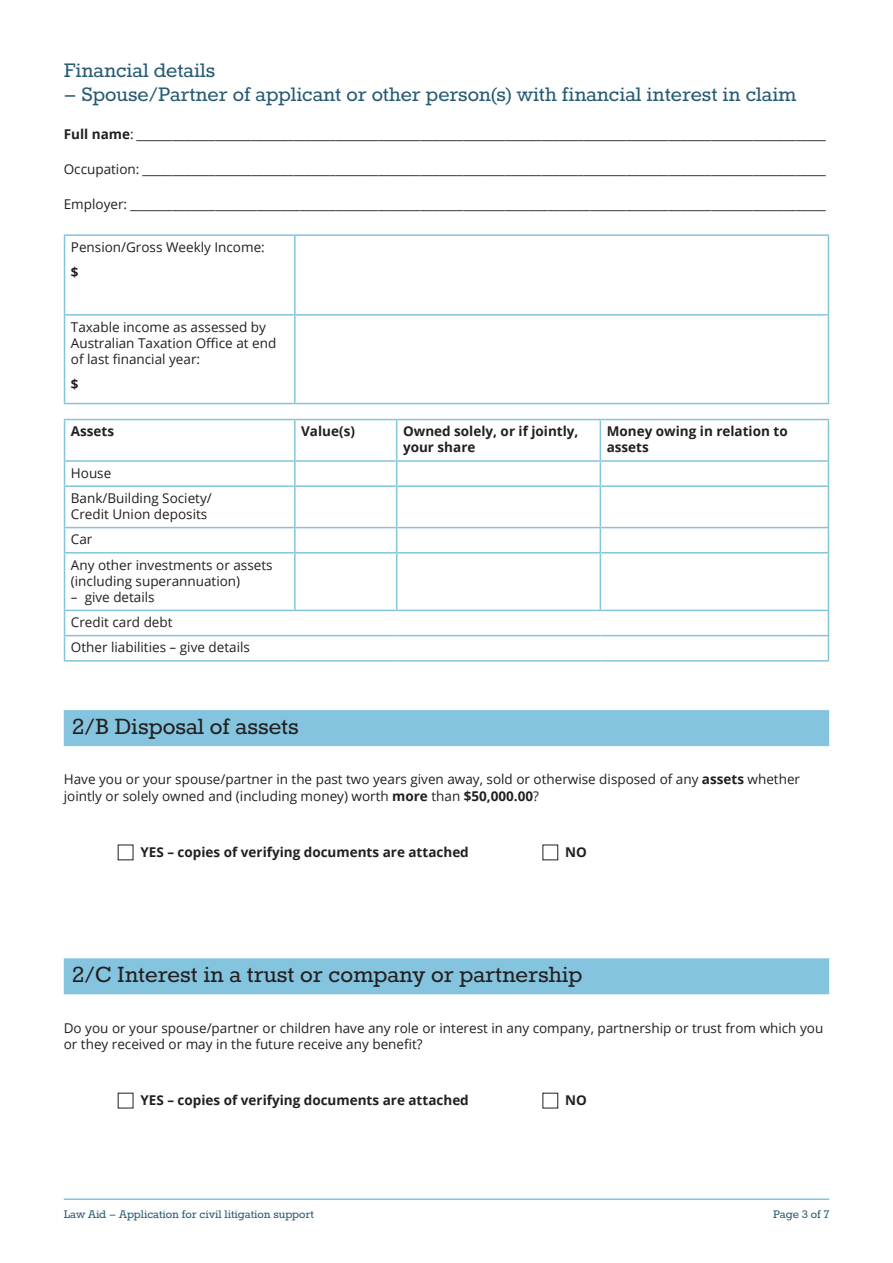
<style>
.page{position:relative;width:893px;height:1263px;background:#fff}
.page>*{position:absolute;margin:0;border:0;box-sizing:border-box;transform-origin:0 0}
.section_heading{font:27px "Rokkitt";color:#231f20}
.subhead{font:24px "Rokkitt";color:#265b73}
.body_copy{font:13.5px/16.2px "Open Sans";color:#231f20}
.body_copy-2{font:700 13.5px/16.2px "Open Sans";color:#231f20}
.t1{font:13.5px "Rokkitt";color:#265b73}
.s1{font-weight:700}
</style>
<div class="page">
<hr style="left:64px;top:1198px;width:765px;height:2px;background:#84c4de">
<div style="left:64px;top:710px;width:765px;height:36px;background:#84c4de"></div>
<div style="left:64px;top:958px;width:765px;height:36px;background:#84c4de"></div>
<hr style="left:64px;top:234px;width:231px;height:2px;background:#84c4de">
<hr style="left:64px;top:236px;width:1px;height:78px;background:#84c4de">
<hr style="left:295px;top:234px;width:534px;height:2px;background:#84c4de">
<hr style="left:294px;top:236px;width:2px;height:78px;background:#84c4de">
<hr style="left:828px;top:236px;width:1px;height:78px;background:#84c4de">
<hr style="left:64px;top:314px;width:231px;height:2px;background:#84c4de">
<hr style="left:64px;top:316px;width:1px;height:87px;background:#84c4de">
<hr style="left:295px;top:314px;width:534px;height:2px;background:#84c4de">
<hr style="left:294px;top:316px;width:2px;height:87px;background:#84c4de">
<hr style="left:828px;top:316px;width:1px;height:87px;background:#84c4de">
<hr style="left:64px;top:403px;width:231px;height:1px;background:#84c4de">
<hr style="left:295px;top:403px;width:534px;height:1px;background:#84c4de">
<hr style="left:64px;top:419px;width:231px;height:1px;background:#84c4de">
<hr style="left:64px;top:420px;width:1px;height:40px;background:#84c4de">
<hr style="left:295px;top:419px;width:102px;height:1px;background:#84c4de">
<hr style="left:294px;top:420px;width:2px;height:40px;background:#84c4de">
<hr style="left:397px;top:419px;width:203px;height:1px;background:#84c4de">
<hr style="left:396px;top:420px;width:1px;height:40px;background:#84c4de">
<hr style="left:600px;top:419px;width:229px;height:1px;background:#84c4de">
<hr style="left:600px;top:420px;width:1px;height:40px;background:#84c4de">
<hr style="left:828px;top:420px;width:1px;height:40px;background:#84c4de">
<hr style="left:64px;top:460px;width:231px;height:2px;background:#84c4de">
<svg style="left:64px;top:462px;width:1px;height:23px"></svg>
<hr style="left:295px;top:460px;width:102px;height:2px;background:#84c4de">
<hr style="left:294px;top:462px;width:2px;height:23px;background:#84c4de">
<hr style="left:397px;top:460px;width:203px;height:2px;background:#84c4de">
<svg style="left:396px;top:462px;width:1px;height:23px"></svg>
<hr style="left:600px;top:460px;width:229px;height:2px;background:#84c4de">
<svg style="left:600px;top:462px;width:1px;height:23px"></svg>
<svg style="left:828px;top:462px;width:1px;height:23px"></svg>
<hr style="left:64px;top:485px;width:231px;height:2px;background:#84c4de">
<hr style="left:64px;top:487px;width:1px;height:40px;background:#84c4de">
<hr style="left:295px;top:485px;width:102px;height:2px;background:#84c4de">
<hr style="left:294px;top:487px;width:2px;height:40px;background:#84c4de">
<hr style="left:397px;top:485px;width:203px;height:2px;background:#84c4de">
<hr style="left:396px;top:487px;width:1px;height:40px;background:#84c4de">
<hr style="left:600px;top:485px;width:229px;height:2px;background:#84c4de">
<hr style="left:600px;top:487px;width:1px;height:40px;background:#84c4de">
<hr style="left:828px;top:487px;width:1px;height:40px;background:#84c4de">
<hr style="left:64px;top:527px;width:231px;height:1px;background:#84c4de">
<svg style="left:64px;top:528px;width:1px;height:24px"></svg>
<hr style="left:295px;top:527px;width:102px;height:1px;background:#84c4de">
<hr style="left:294px;top:528px;width:2px;height:24px;background:#84c4de">
<hr style="left:397px;top:527px;width:203px;height:1px;background:#84c4de">
<svg style="left:396px;top:528px;width:1px;height:24px"></svg>
<hr style="left:600px;top:527px;width:229px;height:1px;background:#84c4de">
<svg style="left:600px;top:528px;width:1px;height:24px"></svg>
<svg style="left:828px;top:528px;width:1px;height:24px"></svg>
<hr style="left:64px;top:552px;width:231px;height:1px;background:#84c4de">
<hr style="left:64px;top:553px;width:1px;height:57px;background:#84c4de">
<hr style="left:295px;top:552px;width:102px;height:1px;background:#84c4de">
<hr style="left:294px;top:553px;width:2px;height:57px;background:#84c4de">
<hr style="left:397px;top:552px;width:203px;height:1px;background:#84c4de">
<hr style="left:396px;top:553px;width:1px;height:57px;background:#84c4de">
<hr style="left:600px;top:552px;width:229px;height:1px;background:#84c4de">
<hr style="left:600px;top:553px;width:1px;height:57px;background:#84c4de">
<hr style="left:828px;top:553px;width:1px;height:57px;background:#84c4de">
<hr style="left:64px;top:610px;width:231px;height:1px;background:#84c4de">
<hr style="left:295px;top:610px;width:102px;height:1px;background:#84c4de">
<hr style="left:397px;top:610px;width:203px;height:1px;background:#84c4de">
<hr style="left:600px;top:610px;width:229px;height:1px;background:#84c4de">
<hr style="left:64px;top:635px;width:231px;height:1px;background:#84c4de">
<svg style="left:64px;top:611px;width:1px;height:49px"></svg>
<hr style="left:295px;top:635px;width:102px;height:1px;background:#84c4de">
<hr style="left:397px;top:635px;width:203px;height:1px;background:#84c4de">
<hr style="left:600px;top:635px;width:229px;height:1px;background:#84c4de">
<svg style="left:828px;top:611px;width:1px;height:49px"></svg>
<hr style="left:64px;top:660px;width:231px;height:2px;background:#84c4de">
<hr style="left:295px;top:660px;width:102px;height:2px;background:#84c4de">
<hr style="left:397px;top:660px;width:203px;height:2px;background:#84c4de">
<hr style="left:600px;top:660px;width:229px;height:2px;background:#84c4de">
<p class="subhead" style="left:64px;top:59px;width:153px">Financial details</p>
<p class="subhead" style="left:64px;top:83px;width:734px">– Spouse/Partner of applicant or other person(s) with financial interest in claim</p>
<p class="body_copy" style="left:64px;top:125px;width:764px"><span class="s1">Full name</span>: __________________________________________________________________________________________________________________</p>
<p class="body_copy" style="left:64px;top:161px;width:764px">Occupation: _________________________________________________________________________________________________________________</p>
<p class="body_copy" style="left:64px;top:196px;width:764px">Employer: ___________________________________________________________________________________________________________________</p>
<p class="body_copy" style="left:71px;top:238px;width:195px">Pension/Gross Weekly Income:</p>
<p class="body_copy-2" style="left:71px;top:263px;width:9px">$</p>
<p class="body_copy" style="left:71px;top:318px;width:207px">Taxable income as assessed by<br>Australian Taxation Office at end of last financial year:</p>
<p class="body_copy-2" style="left:71px;top:375px;width:9px">$</p>
<p class="body_copy-2" style="left:71px;top:423px;width:45px">Assets</p>
<p class="body_copy-2" style="left:301px;top:423px;width:55px">Value(s)</p>
<p class="body_copy-2" style="left:403px;top:423px;width:177px">Owned solely, or if jointly, your share</p>
<p class="body_copy-2" style="left:607px;top:423px;width:182px">Money owing in relation to assets</p>
<p class="body_copy" style="left:71px;top:464px;width:42px">House</p>
<p class="body_copy" style="left:71px;top:489px;width:142px">Bank/Building Society/<br>Credit Union deposits</p>
<p class="body_copy" style="left:71px;top:531px;width:23px">Car</p>
<p class="body_copy" style="left:71px;top:556px;width:203px">Any other investments or assets (including superannuation)</p>
<p class="body_copy" style="left:71px;top:589px;width:85px">– give details</p>
<p class="body_copy" style="left:71px;top:614px;width:103px">Credit card debt</p>
<p class="body_copy" style="left:71px;top:639px;width:181px">Other liabilities – give details</p>
<p class="section_heading" style="left:72px;top:714px;width:228px">2/B Disposal of assets</p>
<p class="body_copy" style="left:64px;top:771px;width:738px">Have you or your spouse/partner in the past two years given away, sold or otherwise disposed of any <span class="s1">assets</span> whether jointly or solely owned and (including money) worth <span class="s1">more</span> than <span class="s1">$50,000.00</span>?</p>
<p class="body_copy-2" style="left:140px;top:844px;width:330px">YES – copies of verifying documents are attached</p>
<p class="body_copy-2" style="left:565px;top:844px;width:23px">NO</p>
<p class="section_heading" style="left:72px;top:962px;width:512px">2/C Interest in a trust or company or partnership</p>
<p class="body_copy" style="left:64px;top:1019px;width:761px">Do you or your spouse/partner or children have any role or interest in any company, partnership or trust from which you or they received or may in the future receive any benefit?</p>
<p class="body_copy-2" style="left:140px;top:1092px;width:330px">YES – copies of verifying documents are attached</p>
<p class="body_copy-2" style="left:565px;top:1092px;width:23px">NO</p>
<p class="t1" style="left:64px;top:1207px;width:252px">Law Aid – Application for civil litigation support</p>
<p class="t1" style="left:773px;top:1207px;width:58px">Page 3 of 7</p>
</div>
